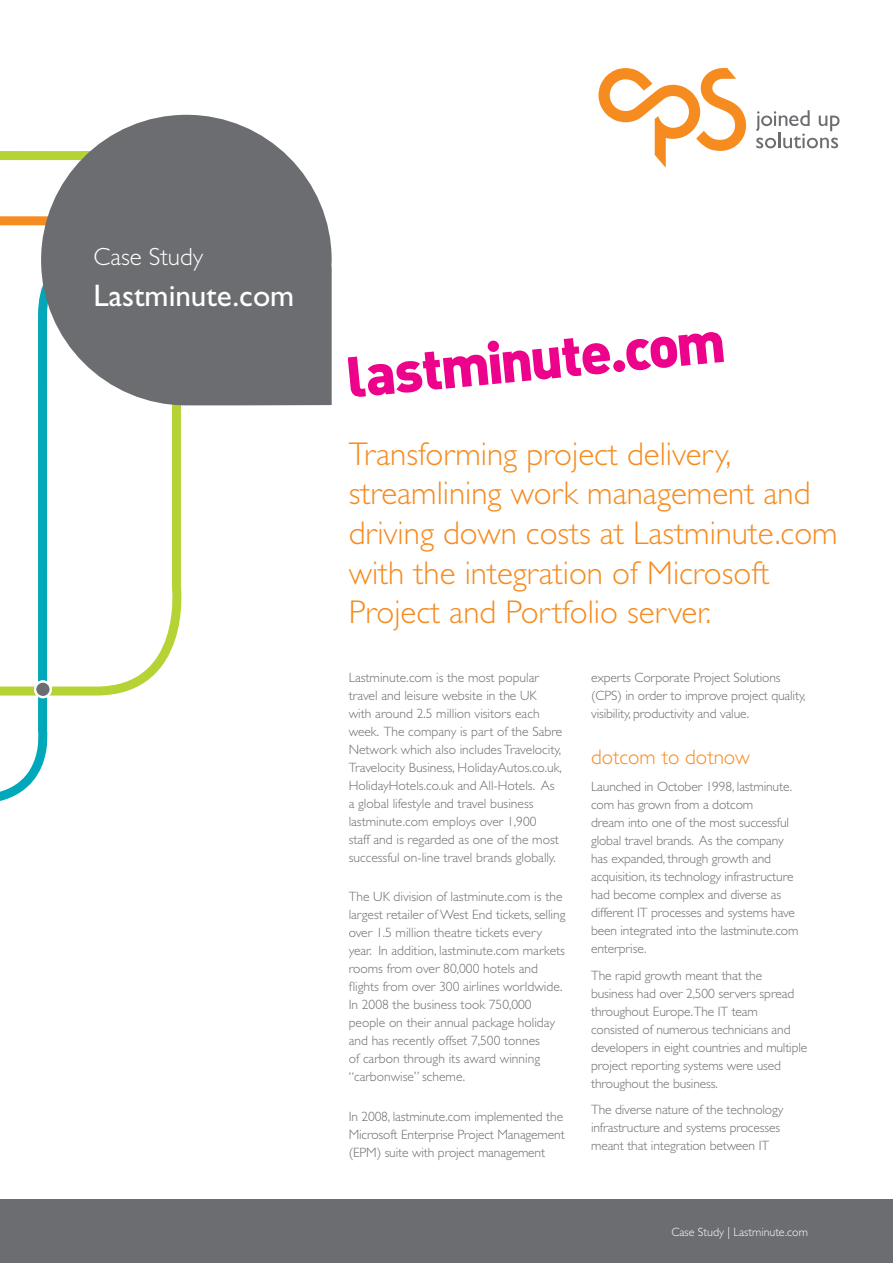
<style>
.page{position:relative;width:893px;height:1263px;background:#fff}
.page>*{position:absolute;margin:0;border:0;box-sizing:border-box;transform-origin:0 0}
.Intro{font:300 33px/39.6px "Gill Sans";color:#f68b1f}
.Main_Title{font:31.2px "Gill Sans";color:#fff}
.Document_Title{font:300 24.9px "Gill Sans";color:#fff}
.Titles{font:300 21px "Gill Sans";color:#f68b1f}
.Titles-2{font:300 13.5px/18px "Gill Sans";color:#6c6d70}
.Body_Copy{font:300 13.5px/18px "Gill Sans";letter-spacing:-.01em;color:#6c6d70}
.t1{font:300 12px "Gill Sans";color:#fff}
</style>
<div class="page">
<svg style="left:0;top:151px;width:189px;height:650px"></svg>
<svg style="left:598px;top:68px;width:148px;height:100px"></svg>
<svg style="left:756px;top:110px;width:83px;height:38px"></svg>
<svg style="left:348px;top:332px;width:376px;height:65px"></svg>
<div style="left:0;top:1199px;width:893px;height:64px;background:#6c6d70"></div>
<svg style="left:35px;top:681px;width:16px;height:16px"></svg>
<div style="left:34px;top:680px;width:18px;height:18px;border:2px solid #fff;border-radius:50%"></div>
<svg style="left:41px;top:115px;width:291px;height:290px;fill:#6c6d70"></svg>
<p class="Document_Title" style="left:94px;top:242px;width:111px">Case Study</p>
<p class="Main_Title" style="left:94px;top:277px;width:202px">Lastminute.com</p>
<p class="Intro" style="left:349px;top:434px;width:490px">Transforming project delivery, streamlining work management and driving down costs at Lastminute.com with the integration of Microsoft Project and Portfolio server.</p>
<p class="Titles-2" style="left:349px;top:669px;width:215px">Lastminute.com is the most popular travel and leisure website in the UK with around 2.5 million visitors each week. The company is part of the Sabre Network which also includes Travelocity, Travelocity Business, HolidayAutos.co.uk, HolidayHotels.co.uk and All-Hotels. As a global lifestyle and travel business lastminute.com employs over 1,900<br>staff and is regarded as one of the most successful on-line travel brands globally.</p>
<p class="Titles-2" style="left:349px;top:888px;width:218px">The UK division of lastminute.com is the largest retailer of West End tickets, selling over 1.5 million theatre tickets every year. In addition, lastminute.com markets rooms from over 80,000 hotels and flights from over 300 airlines worldwide.<br>In 2008 the business took 750,000 people on their annual package holiday and has recently offset 7,500 tonnes<br>of carbon through its award winning “carbonwise” scheme.</p>
<p class="Titles-2" style="left:349px;top:1107px;width:218px">In 2008, lastminute.com implemented the<br>Microsoft Enterprise Project Management (EPM) suite with project management</p>
<p class="Titles-2" style="left:591px;top:669px;width:216px">experts Corporate Project Solutions (CPS) in order to improve project quality, visibility, productivity and value.</p>
<p class="Titles" style="left:591px;top:746px;width:160px">dotcom to dotnow</p>
<p class="Body_Copy" style="left:591px;top:778px;width:209px">Launched in October 1998, lastminute. com has grown from a dotcom<br>dream into one of the most successful global travel brands. As the company has expanded, through growth and acquisition, its technology infrastructure had become complex and diverse as different IT processes and systems have been integrated into the lastminute.com enterprise.</p>
<p class="Body_Copy" style="left:591px;top:966px;width:218px">The rapid growth meant that the business had over 2,500 servers spread throughout Europe.The IT team consisted of numerous technicians and developers in eight countries and multiple project reporting systems were used throughout the business.</p>
<p class="Body_Copy" style="left:591px;top:1101px;width:194px">The diverse nature of the technology infrastructure and systems processes meant that integration between IT</p>
<p class="t1" style="left:671px;top:1225px;width:138px">Case Study | Lastminute.com</p>
<p class="t1" style="left:727px;top:1225px;width:83px">Case Study | Title</p>
</div>
